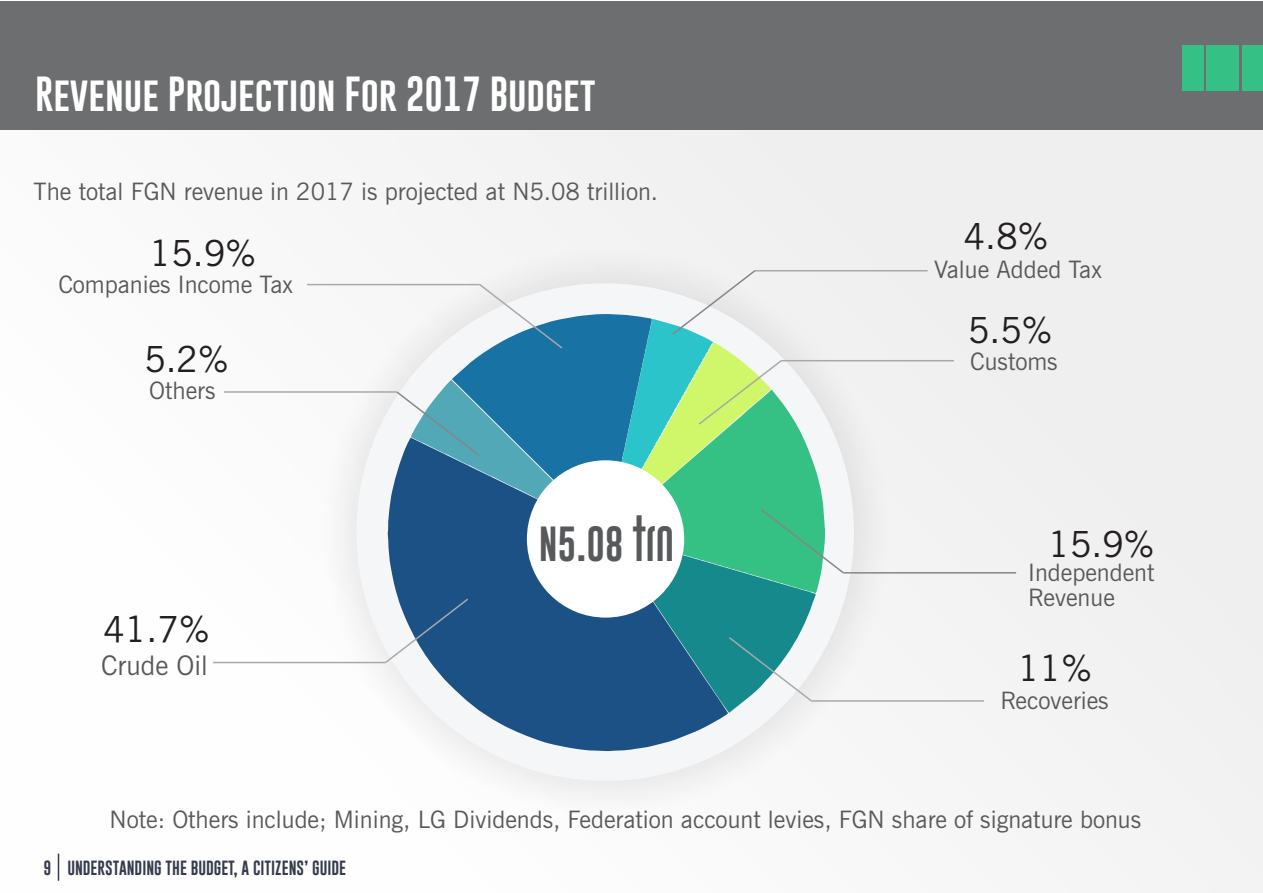
<style>
.page{position:relative;width:1263px;height:893px;background:#fff}
.page>*{position:absolute;margin:0;border:0;box-sizing:border-box;transform-origin:0 0}
.t1{font:36px "Gobold";color:#fff}
.t2{font:36px "News Gothic BT";color:#231f20}
.t3{font:36px "Gobold";color:#58595b}
.t4{font:27px "News Gothic BT";color:#58595b}
.t5{font:24px/24.5px "News Gothic BT";color:#58595b}
.t6{font:15px "Gobold Uplow";color:#363b4e}
.s1{font-family:"Gobold Uplow"}
</style>
<div class="page">
<div style="left:0;top:1px;width:1263px;height:129px;background:#6d6e70"></div>
<div style="left:1242px;top:45px;width:21px;height:45px;background:#35c185"></div>
<div style="left:1207px;top:45px;width:32px;height:45px;background:#35c185"></div>
<div style="left:1182px;top:45px;width:21px;height:45px;background:#35c185"></div>
<div style="left:0;top:130px;width:1263px;height:763px;background:#f5f6f6"></div>
<svg style="left:58px;top:854px;width:1px;height:27px"></svg>
<svg style="left:483px;top:713px;width:245px;height:38px;fill:#1c5186"></svg>
<hr style="left:307px;top:284px;width:173px;height:1px;background:#a7a9ac">
<hr style="left:224px;top:391px;width:173px;height:2px;background:#a7a9ac">
<hr style="left:213px;top:662px;width:173px;height:1px;background:#a7a9ac">
<hr style="left:755px;top:270px;width:172px;height:1px;background:#a7a9ac">
<hr style="left:781px;top:360px;width:173px;height:1px;background:#a7a9ac">
<hr style="left:811px;top:700px;width:173px;height:2px;background:#a7a9ac">
<svg style="left:383px;top:270px;width:462px;height:443px"></svg>
<hr style="left:843px;top:572px;width:173px;height:2px;background:#848688">
<h1 class="t1" style="left:35px;top:77px;width:562px">Revenue Projection For 2017 Budget</h1>
<p class="t5" style="left:34px;top:182px;width:626px">The total FGN revenue in 2017 is projected at N5.08 trillion.</p>
<h1 class="t2" style="left:150px;top:238px;width:108px">15.9%</h1>
<p class="t5" style="left:58px;top:274px;width:236px">Companies Income Tax</p>
<h1 class="t2" style="left:144px;top:345px;width:86px">5.2%</h1>
<p class="t5" style="left:149px;top:380px;width:68px">Others</p>
<h1 class="t2" style="left:103px;top:615px;width:108px">41.7%</h1>
<p class="t4" style="left:101px;top:654px;width:108px">Crude Oil</p>
<h1 class="t3" style="left:539px;top:528px;width:137px">N5.08 <span class="s1">trn</span></h1>
<h1 class="t2" style="left:963px;top:222px;width:86px">4.8%</h1>
<p class="t5" style="left:934px;top:260px;width:169px">Value Added Tax</p>
<h1 class="t2" style="left:968px;top:315px;width:86px">5.5%</h1>
<p class="t5" style="left:970px;top:352px;width:89px">Customs</p>
<h1 class="t2" style="left:1048px;top:530px;width:108px">15.9%</h1>
<p class="t5" style="left:1028px;top:563px;width:128px">Independent<br>Revenue</p>
<h1 class="t2" style="left:1018px;top:654px;width:75px">11%</h1>
<p class="t5" style="left:1000px;top:690px;width:110px">Recoveries</p>
<p class="t5" style="left:110px;top:810px;width:1033px">Note: Others include; Mining, LG Dividends, Federation account levies, FGN share of signature bonus</p>
<p class="t6" style="left:44px;top:856px;width:304px">9 UNDERSTANDING THE BUDGET, A CITIZENS’ GUIDE</p>
</div>
